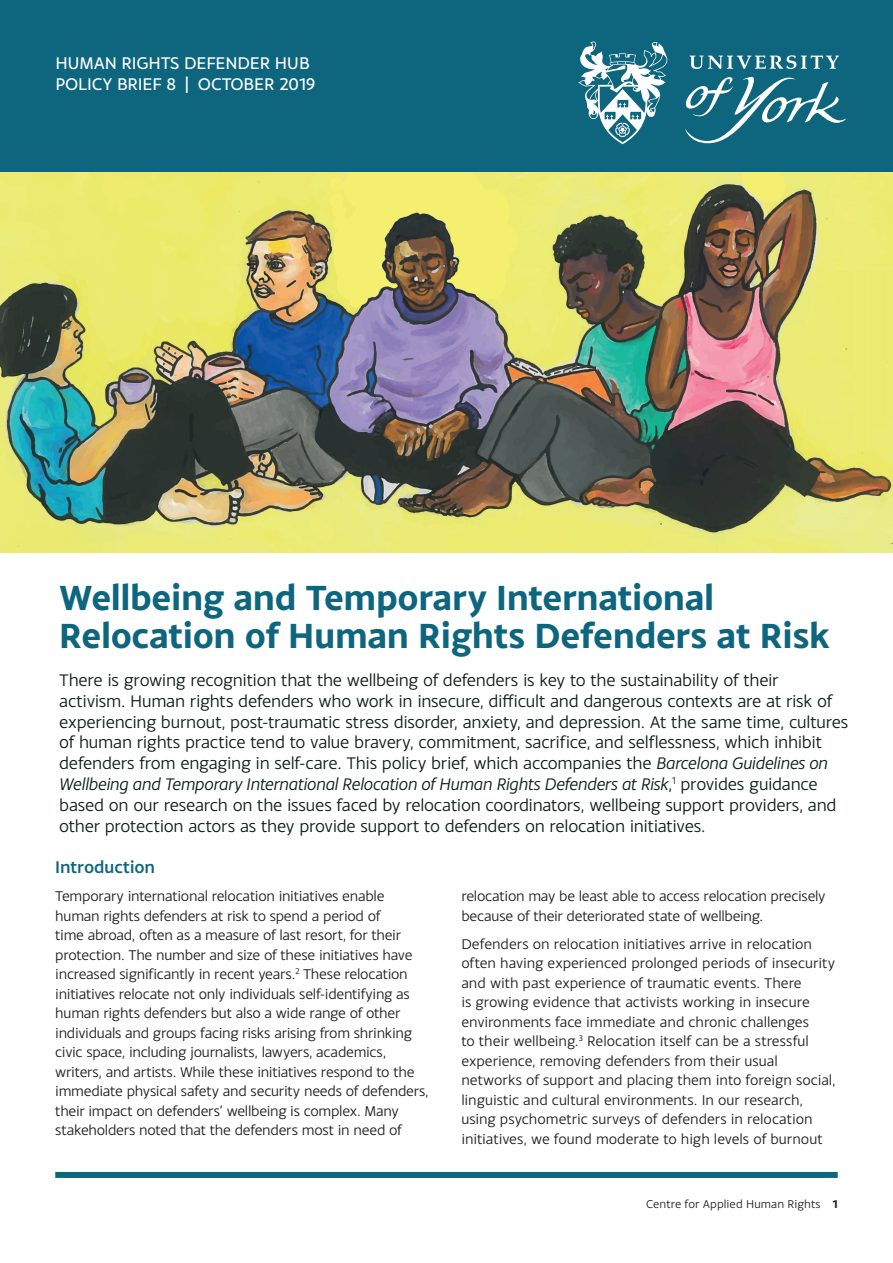
<style>
.page{position:relative;width:893px;height:1263px;background:#fff}
.page>*{position:absolute;margin:0;border:0;box-sizing:border-box;transform-origin:0 0}
.Text_type{font:700 37.2px/38.5px "Monsal Gothic";letter-spacing:-.01em;color:#0e657e}
.t1{font:18px "Monsal Gothic";letter-spacing:-.01em;color:#fff}
.Mini_Titles{font:500 18px "Monsal Gothic";letter-spacing:-.01em;color:#0e657e}
.Font_Page_Subheading{font:17.85px/20.9px "Monsal Gothic";letter-spacing:-.015em;color:#141c1b}
.Text_type-2{font:15px/19.5px "Monsal Gothic";letter-spacing:-.015em;color:#231f20}
.t2{font:12px "Monsal Gothic";letter-spacing:.005em;color:#231f20}
.s1{font-style:italic}
.s2{font-size:18px}
.s3{font-weight:700}
</style>
<div class="page">
<div style="left:55px;top:1172px;width:783px;height:6px;background:#0e657e"></div>
<img style="left:0;top:172px;width:893px;height:380px">
<div style="left:0;top:0;width:893px;height:172px;background:#0e657e"></div>
<svg style="left:685px;top:55px;width:161px;height:88px"></svg>
<svg style="left:578px;top:41px;width:89px;height:103px"></svg>
<p class="t1" style="left:55px;top:52px;width:256px">HUMAN RIGHTS DEFENDER HUB</p>
<p class="t1" style="left:55px;top:73px;width:262px">POLICY BRIEF 8 | OCTOBER 2019</p>
<p class="Text_type" style="left:59px;top:577px;width:773px">Wellbeing and Temporary International<br>Relocation of Human Rights Defenders at Risk</p>
<p class="Font_Page_Subheading" style="left:59px;top:669px;width:791px">There is growing recognition that the wellbeing of defenders is key to the sustainability of their activism. Human rights defenders who work in insecure, difficult and dangerous contexts are at risk of experiencing burnout, post-traumatic stress disorder, anxiety, and depression. At the same time, cultures of human rights practice tend to value bravery, commitment, sacrifice, and selflessness, which inhibit defenders from engaging in self-care. This policy brief, which accompanies the <span class="s1">Barcelona Guidelines on Wellbeing and Temporary International Relocation of Human Rights Defenders at Risk</span><span class="s2">,</span><sup>1</sup> provides guidance based on our research on the issues faced by relocation coordinators, wellbeing support providers, and other protection actors as they provide support to defenders on relocation initiatives.</p>
<p class="Mini_Titles" style="left:55px;top:856px;width:101px">Introduction</p>
<p class="Text_type-2" style="left:55px;top:886px;width:375px">Temporary international relocation initiatives enable human rights defenders at risk to spend a period of<br>time abroad, often as a measure of last resort, for their protection. The number and size of these initiatives have increased significantly in recent years.<sup>2</sup> These relocation initiatives relocate not only individuals self-identifying as human rights defenders but also a wide range of other individuals and groups facing risks arising from shrinking civic space, including journalists, lawyers, academics, writers, and artists. While these initiatives respond to the immediate physical safety and security needs of defenders, their impact on defenders’ wellbeing is complex. Many stakeholders noted that the defenders most in need of</p>
<p class="Text_type-2" style="left:461px;top:886px;width:366px">relocation may be least able to access relocation precisely because of their deteriorated state of wellbeing.</p>
<p class="Text_type-2" style="left:461px;top:933px;width:376px">Defenders on relocation initiatives arrive in relocation often having experienced prolonged periods of insecurity and with past experience of traumatic events. There<br>is growing evidence that activists working in insecure environments face immediate and chronic challenges<br>to their wellbeing.<sup>3</sup> Relocation itself can be a stressful experience, removing defenders from their usual networks of support and placing them into foreign social, linguistic and cultural environments. In our research, using psychometric surveys of defenders in relocation initiatives, we found moderate to high levels of burnout</p>
<p class="t2" style="left:646px;top:1196px;width:193px">Centre for Applied Human Rights <span class="s3">1</span></p>
</div>
